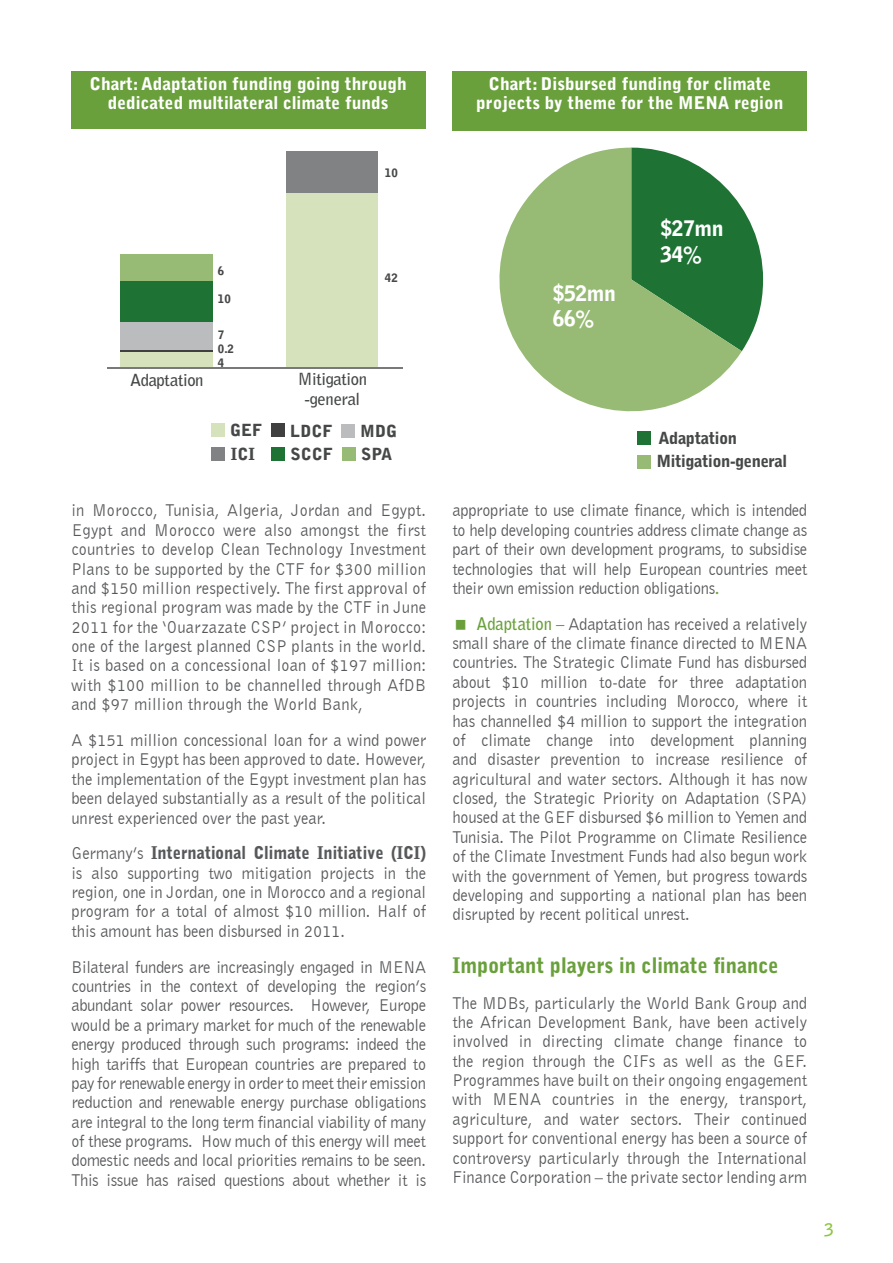
<style>
.page{position:relative;width:893px;height:1263px;background:#fff}
.page>*{position:absolute;margin:0;border:0;box-sizing:border-box;transform-origin:0 0}
.t1{font:900 21.3px "Bell Gothic Std";color:#6aa03c;scale:.95 1}
.t2{font:900 21.3px/25.5px "Bell Gothic Std";letter-spacing:-.025em;color:#fff}
.t3{font:17.4px/19.4px "Bell Gothic BT";letter-spacing:-.005em;color:#57585a;text-align:justify;scale:.95 1}
.t4{font:900 17.4px/19.4px "Bell Gothic Std";color:#fff;text-align:center}
.t5{font:700 17.4px "Bell Gothic Std";color:#8bc63e}
.t6{font:900 16.65px/23px "Bell Gothic Std";letter-spacing:-.025em;color:#464747}
.t7{font:700 16.65px/20px "Bell Gothic Std";letter-spacing:-.025em;color:#464747;text-align:center}
.t8{font:900 11.55px/14px "Bell Gothic Std";color:#464747}
.s1{font-weight:900}
.s2{font-family:"Bell Gothic Std";font-weight:700;color:#6aa03c}
</style>
<div class="page">
<div style="left:71px;top:71px;width:355px;height:58px;background:#6aa03c"></div>
<div style="left:121px;top:322px;width:92px;height:30px;background:#babcbe"></div>
<div style="left:121px;top:281px;width:92px;height:41px;background:#1e7334"></div>
<div style="left:121px;top:352px;width:92px;height:16px;background:#d6e2bb"></div>
<hr style="left:121px;top:351px;width:92px;height:1px;background:#414041">
<div style="left:287px;top:193px;width:91px;height:175px;background:#d6e2bb"></div>
<div style="left:287px;top:152px;width:91px;height:41px;background:#808284"></div>
<div style="left:121px;top:255px;width:92px;height:26px;background:#97bb75"></div>
<div style="left:211px;top:424px;width:13px;height:13px;background:#d6e2bb"></div>
<div style="left:271px;top:424px;width:13px;height:13px;background:#414041"></div>
<div style="left:342px;top:424px;width:13px;height:13px;background:#babcbe"></div>
<div style="left:272px;top:447px;width:13px;height:14px;background:#1e7334"></div>
<div style="left:343px;top:448px;width:13px;height:13px;background:#97bb75"></div>
<div style="left:211px;top:448px;width:13px;height:13px;background:#808284"></div>
<hr style="left:107px;top:368px;width:296px;height:1px;background:#7a797a">
<svg style="left:742px;top:208px;width:21px;height:143px"></svg>
<svg style="left:499px;top:148px;width:243px;height:264px;fill:#97bb75"></svg>
<div style="left:637px;top:431px;width:13px;height:13px;background:#1e7334"></div>
<div style="left:637px;top:455px;width:13px;height:13px;background:#97bb75"></div>
<div style="left:452px;top:71px;width:355px;height:60px;background:#6aa03c"></div>
<p class="t4" style="left:89px;top:74px;width:319px">Chart: Adaptation funding going through dedicated multilateral climate funds</p>
<p class="t8" style="left:385px;top:166px;width:14px">10</p>
<p class="t7" style="left:130px;top:370px;width:75px">Adaptation</p>
<p class="t8" style="left:218px;top:264px;width:8px">6</p>
<p class="t8" style="left:218px;top:292px;width:14px">10</p>
<p class="t8" style="left:218px;top:328px;width:18px">7<br>0.2<br>4</p>
<p class="t8" style="left:385px;top:271px;width:14px">42</p>
<p class="t7" style="left:298px;top:369px;width:71px">Mitigation -general</p>
<p class="t6" style="left:230px;top:419px;width:34px">GEF</p>
<p class="t6" style="left:290px;top:419px;width:44px">LDCF</p>
<p class="t6" style="left:360px;top:419px;width:38px">MDG</p>
<p class="t6" style="left:231px;top:443px;width:26px">ICI</p>
<p class="t6" style="left:291px;top:443px;width:44px">SCCF</p>
<p class="t6" style="left:361px;top:443px;width:33px">SPA</p>
<p class="t3" style="left:71px;top:501px;width:375px">in Morocco, Tunisia, Algeria, Jordan and Egypt.<br>Egypt and Morocco were also amongst the first countries to develop Clean Technology Investment Plans to be supported by the CTF for $300 million and $150 million respectively. The first approval of this regional program was made by the CTF in June 2011 for the ‘Ouarzazate CSP’ project in Morocco: one of the largest planned CSP plants in the world.<br>It is based on a concessional loan of $197 million: with $100 million to be channelled through AfDB and $97 million through the World Bank,</p>
<p class="t3" style="left:71px;top:730px;width:375px">A $151 million concessional loan for a wind power project in Egypt has been approved to date. However, the implementation of the Egypt investment plan has been delayed substantially as a result of the political unrest experienced over the past year.</p>
<p class="t3" style="left:71px;top:843px;width:375px">Germany’s <span class="s1">International Climate Initiative (ICI) </span>is also supporting two mitigation projects in the region, one in Jordan, one in Morocco and a regional program for a total of almost $10 million. Half of this amount has been disbursed in 2011.</p>
<p class="t3" style="left:71px;top:957px;width:375px">Bilateral funders are increasingly engaged in MENA countries in the context of developing the region’s abundant solar power resources. However, Europe would be a primary market for much of the renewable energy produced through such programs: indeed the high tariffs that European countries are prepared to pay for renewable energy in order to meet their emission reduction and renewable energy purchase obligations are integral to the long term financial viability of many of these programs. How much of this energy will meet domestic needs and local priorities remains to be seen.<br>This issue has raised questions about whether it is</p>
<p class="t4" style="left:476px;top:74px;width:309px">Chart: Disbursed funding for climate projects by theme for the MENA region</p>
<p class="t2" style="left:553px;top:281px;width:65px">$52mn<br>66%</p>
<p class="t2" style="left:660px;top:216px;width:65px">$27mn<br>34%</p>
<p class="t6" style="left:656px;top:427px;width:132px">Adaptation<br>Mitigation-general</p>
<p class="t3" style="left:452px;top:500px;width:375px">appropriate to use climate finance, which is intended to help developing countries address climate change as part of their own development programs, to subsidise technologies that will help European countries meet their own emission reduction obligations<span class="s2">.</span></p>
<p class="t3" style="left:452px;top:614px;width:375px;text-indent:24px"><span class="s2">Adaptation –</span> Adaptation has received a relatively small share of the climate finance directed to MENA countries. The Strategic Climate Fund has disbursed about $10 million to-date for three adaptation projects in countries including Morocco, where it has channelled $4 million to support the integration of climate change into development planning and disaster prevention to increase resilience of agricultural and water sectors. Although it has now closed, the Strategic Priority on Adaptation (SPA) housed at the GEF disbursed $6 million to Yemen and Tunisia. The Pilot Programme on Climate Resilience of the Climate Investment Funds had also begun work with the government of Yemen, but progress towards developing and supporting a national plan has been disrupted by recent political unrest.</p>
<p class="t1" style="left:452px;top:953px;width:345px">Important players in climate finance</p>
<p class="t3" style="left:452px;top:993px;width:375px">The MDBs, particularly the World Bank Group and the African Development Bank, have been actively involved in directing climate change finance to the region through the CIFs as well as the GEF.<br>Programmes have built on their ongoing engagement with MENA countries in the energy, transport, agriculture, and water sectors. Their continued support for conventional energy has been a source of controversy particularly through the International Finance Corporation – the private sector lending arm</p>
<p class="t5" style="left:824px;top:1219px;width:11px">3</p>
</div>
